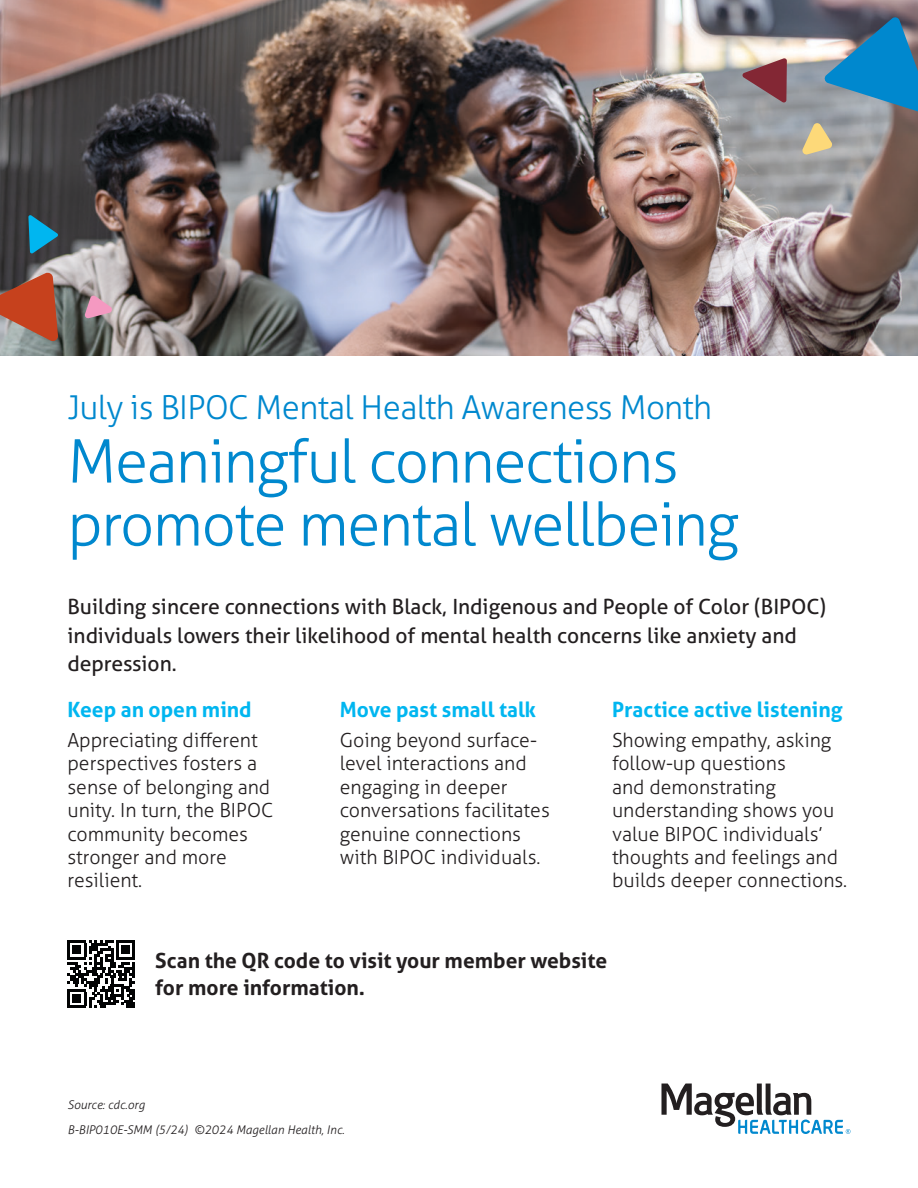
<style>
.page{position:relative;width:918px;height:1188px;background:#fff}
.page>*{position:absolute;margin:0;border:0;box-sizing:border-box;transform-origin:0 0}
.Headline_long{font:300 60px/63px "Aller";letter-spacing:-.025em;color:#0088ce}
.Headline_long-2{font:300 33px "Aller";letter-spacing:-.02em;color:#0088ce}
.body_copy{font:21px/28.5px "Aller";color:#231f20}
.Closing{font:700 21px/27px "Aller";color:#231f20}
.Numbered_list{font:700 21px "Aller";color:#00b6f0}
.Numbered_list-2{font:300 19.5px/23.4px "Aller";color:#231f20}
.Footer_Item_Code_Copyright{font:italic 300 12px "Aller";color:#231f20}
</style>
<div class="page">
<img style="left:0;top:0;width:918px;height:356px">
<svg style="left:0;top:272px;width:58px;height:70px;background:#ac5942"></svg>
<svg style="left:84px;top:295px;width:29px;height:24px"></svg>
<svg style="left:742px;top:58px;width:45px;height:45px;background:#966469"></svg>
<svg style="left:801px;top:122px;width:32px;height:33px"></svg>
<svg style="left:824px;top:16px;width:94px;height:99px;background:#4387ae"></svg>
<svg style="left:28px;top:215px;width:30px;height:39px"></svg>
<svg style="left:68px;top:940px;width:67px;height:68px"></svg>
<hr style="left:68px;top:1005px;width:18px;height:3px;background:#020304">
<div style="left:73px;top:994px;width:8px;height:9px;background:#020304"></div>
<svg style="left:662px;top:1084px;width:188px;height:50px"></svg>
<p class="Headline_long-2" style="left:68px;top:387px;width:646px">July is BIPOC Mental Health Awareness Month</p>
<p class="Headline_long" style="left:68px;top:429px;width:673px">Meaningful connections promote mental wellbeing</p>
<p class="body_copy" style="left:68px;top:593px;width:760px">Building sincere connections with Black, Indigenous and People of Color (BIPOC) individuals lowers their likelihood of mental health concerns like anxiety and depression.</p>
<p class="Numbered_list" style="left:68px;top:696px;width:186px">Keep an open mind</p>
<p class="Numbered_list-2" style="left:68px;top:728px;width:207px">Appreciating different perspectives fosters a sense of belonging and unity. In turn, the BIPOC community becomes stronger and more resilient.</p>
<p class="Numbered_list" style="left:612px;top:696px;width:232px">Practice active listening</p>
<p class="Numbered_list-2" style="left:612px;top:728px;width:237px">Showing empathy, asking follow-up questions<br>and demonstrating understanding shows you value BIPOC individuals’ thoughts and feelings and builds deeper connections.</p>
<p class="Numbered_list" style="left:340px;top:696px;width:198px">Move past small talk</p>
<p class="Numbered_list-2" style="left:340px;top:728px;width:212px">Going beyond surface&shy;level interactions and engaging in deeper conversations facilitates genuine connections with BIPOC individuals.</p>
<p class="Closing" style="left:155px;top:947px;width:454px">Scan the QR code to visit your member website for more information.</p>
<p class="Footer_Item_Code_Copyright" style="left:68px;top:1097px;width:79px">Source: cdc.org</p>
<p class="Footer_Item_Code_Copyright" style="left:68px;top:1122px;width:279px">B-BIP010E-SMM (5/24) ©2024 Magellan Health, Inc.</p>
</div>
